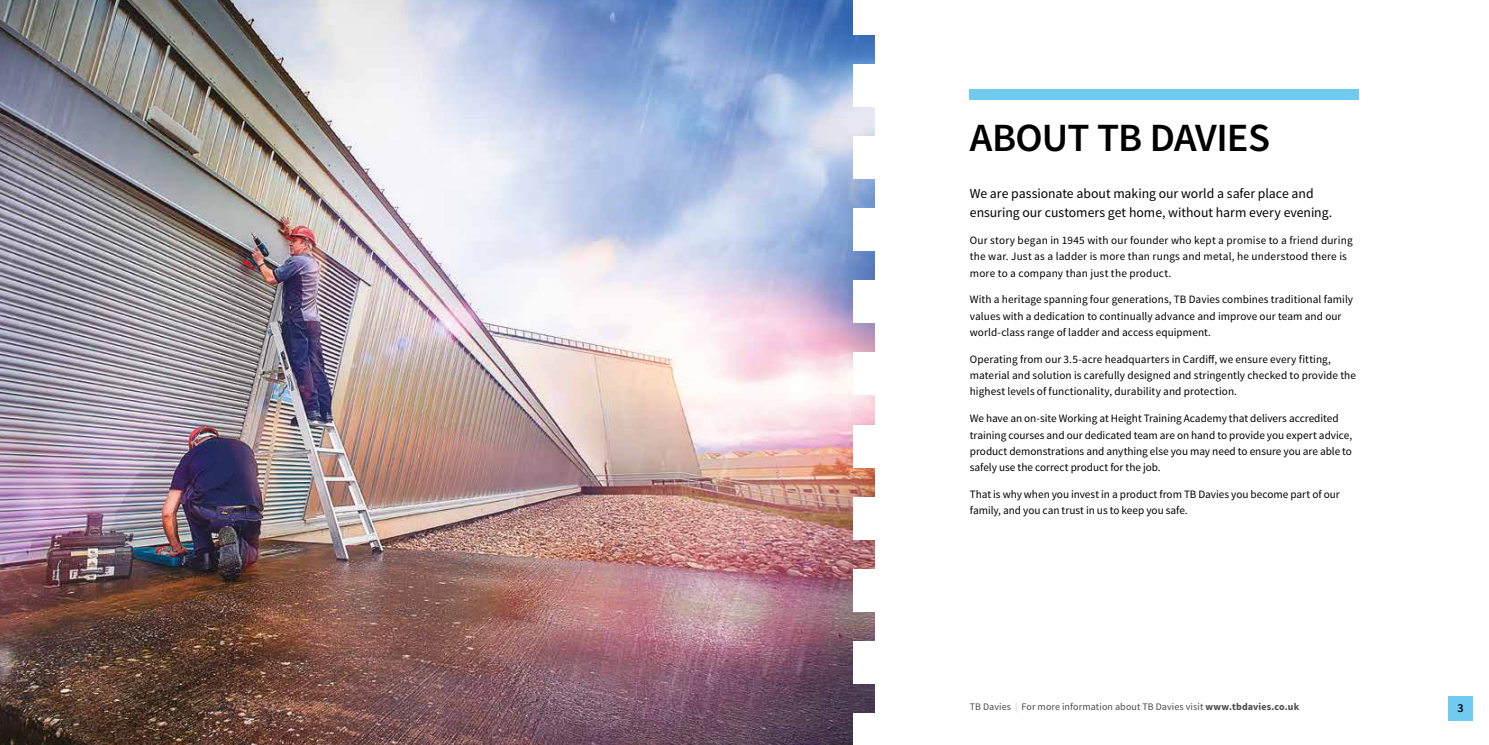
<style>
.page{position:relative;width:1489px;height:745px;background:#fff}
.page>*{position:absolute;margin:0;border:0;box-sizing:border-box;transform-origin:0 0}
.t1{font:600 40px "Source Sans Pro";letter-spacing:-.02em;color:#000}
.t2{font:13.75px/18.8px "Source Sans Pro";color:#000}
.t3{font:600 12.12px "Source Sans Pro";color:#000}
.t4{font:11.25px/16.2px "Source Sans Pro";letter-spacing:.005em;color:#000}
.t5{font:10px "Source Sans Pro";letter-spacing:.01em;color:#4a4a49}
.s1{color:#c6c6c6}
.s2{font-weight:700}
</style>
<div class="page">
<div style="left:1447px;top:696px;width:25px;height:25px;background:#71caf2"></div>
<img style="left:0;top:0;width:874px;height:744px">
<div style="left:968px;top:89px;width:390px;height:10px;background:#71caf2"></div>
<div style="left:853px;top:0;width:42px;height:34px;background:#fff"></div>
<div style="left:853px;top:64px;width:42px;height:42px;background:#fff"></div>
<div style="left:853px;top:136px;width:42px;height:42px;background:#fff"></div>
<div style="left:853px;top:208px;width:42px;height:43px;background:#fff"></div>
<div style="left:853px;top:280px;width:42px;height:43px;background:#fff"></div>
<div style="left:853px;top:352px;width:42px;height:43px;background:#fff"></div>
<div style="left:853px;top:424px;width:42px;height:43px;background:#fff"></div>
<div style="left:853px;top:497px;width:42px;height:42px;background:#fff"></div>
<div style="left:853px;top:569px;width:42px;height:42px;background:#fff"></div>
<div style="left:853px;top:641px;width:42px;height:42px;background:#fff"></div>
<div style="left:853px;top:713px;width:42px;height:31px;background:#fff"></div>
<h1 class="t1" style="left:969px;top:112px;width:302px">ABOUT TB DAVIES</h1>
<p class="t2" style="left:969px;top:184px;width:364px">We are passionate about making our world a safer place and ensuring our customers get home, without harm every evening.</p>
<p class="t4" style="left:969px;top:232px;width:384px">Our story began in 1945 with our founder who kept a promise to a friend during the war. Just as a ladder is more than rungs and metal, he understood there is more to a company than just the product.</p>
<p class="t4" style="left:969px;top:291px;width:385px">With a heritage spanning four generations, TB Davies combines traditional family values with a dedication to continually advance and improve our team and our world-class range of ladder and access equipment.</p>
<p class="t4" style="left:969px;top:351px;width:388px">Operating from our 3.5-acre headquarters in Cardiff, we ensure every fitting, material and solution is carefully designed and stringently checked to provide the highest levels of functionality, durability and protection.</p>
<p class="t4" style="left:969px;top:410px;width:384px">We have an on-site Working at Height Training Academy that delivers accredited training courses and our dedicated team are on hand to provide you expert advice, product demonstrations and anything else you may need to ensure you are able to safely use the correct product for the job.</p>
<p class="t4" style="left:969px;top:486px;width:371px">That is why when you invest in a product from TB Davies you become part of our family, and you can trust in us to keep you safe.</p>
<p class="t5" style="left:969px;top:700px;width:331px">TB Davies <span class="s1">|</span> For more information about TB Davies visit <span class="s2">www.tbdavies.co.uk</span></p>
<p class="t3" style="left:1457px;top:700px;width:8px">3</p>
</div>
